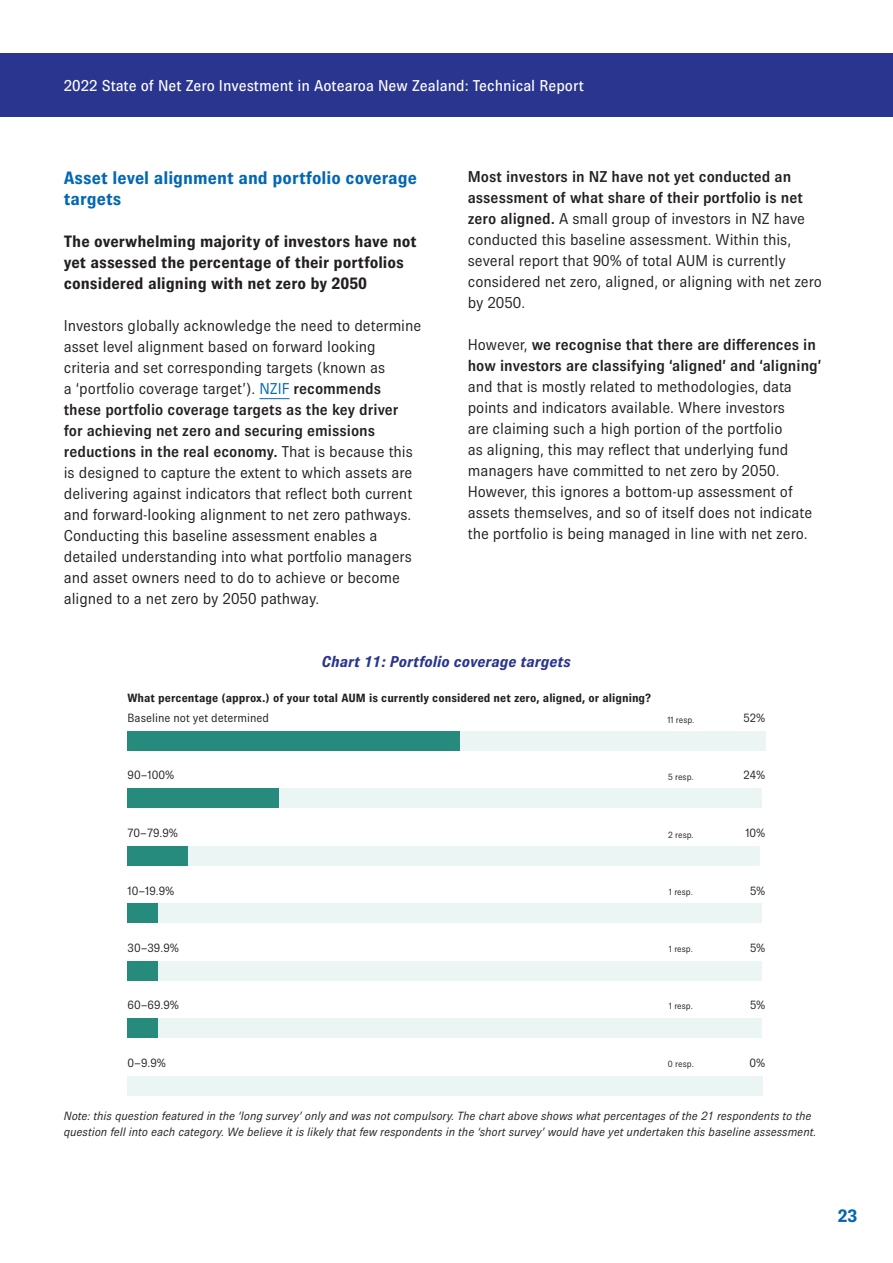
<style>
.page{position:relative;width:893px;height:1263px;background:#fff}
.page>*{position:absolute;margin:0;border:0;box-sizing:border-box;transform-origin:0 0}
.Heading_2{font:700 18px/21px "Brown Pro";color:#0267b3}
.Heading_4__no_space{font:700 16.5px/21px "Brown Pro";color:#231f20}
.Body_Text{font:15.75px/21px "Brown Pro";color:#231f20}
.Body_Text__no_space{font:15.75px/21px "Brown Pro";color:#231f20}
.t1{font:500 15.75px "Brown Pro";color:#fff}
.Chart_Title__span{font:italic 700 15.75px "Brown Pro";color:#29358f}
.ChartNotes__span{font:italic 12px/16.5px "Brown Pro";color:#231f20}
.t2{font:12px "Brown Pro";color:#231f20}
.t3{font:700 12px "Brown Pro";color:#231f20}
.t4{font:9px "Brown Pro";color:#231f20}
.s1{color:#0267b3}
.s2{font-weight:600}
</style>
<div class="page">
<div style="left:0;top:53px;width:893px;height:64px;background:#29358f"></div>
<hr style="left:259px;top:398px;width:30px;height:1px;background:#0267b3">
<div style="left:128px;top:731px;width:332px;height:19px;background:#268a7c"></div>
<div style="left:460px;top:731px;width:305px;height:19px;background:#ebf5f4"></div>
<div style="left:128px;top:788px;width:151px;height:20px;background:#268a7c"></div>
<div style="left:279px;top:788px;width:482px;height:20px;background:#ebf5f4"></div>
<div style="left:128px;top:846px;width:60px;height:19px;background:#268a7c"></div>
<div style="left:188px;top:846px;width:572px;height:19px;background:#ebf5f4"></div>
<div style="left:128px;top:903px;width:30px;height:20px;background:#268a7c"></div>
<div style="left:158px;top:903px;width:603px;height:20px;background:#ebf5f4"></div>
<div style="left:128px;top:961px;width:30px;height:19px;background:#268a7c"></div>
<div style="left:158px;top:961px;width:603px;height:19px;background:#ebf5f4"></div>
<div style="left:128px;top:1019px;width:30px;height:19px;background:#268a7c"></div>
<div style="left:158px;top:1019px;width:603px;height:19px;background:#ebf5f4"></div>
<div style="left:128px;top:1076px;width:635px;height:20px;background:#ebf5f4"></div>
<p class="t1" style="left:64px;top:77px;width:521px">2022 State of Net Zero Investment in Aotearoa New Zealand: Technical Report</p>
<p class="Heading_2" style="left:64px;top:167px;width:355px">Asset level alignment and portfolio coverage targets</p>
<p class="Heading_4__no_space" style="left:64px;top:231px;width:354px">The overwhelming majority of investors have not yet assessed the percentage of their portfolios considered aligning with net zero by 2050</p>
<p class="Body_Text__no_space" style="left:64px;top:315px;width:359px">Investors globally acknowledge the need to determine asset level alignment based on forward looking criteria and set corresponding targets (known as<br>a ‘portfolio coverage target’). <span class="s1">NZIF</span> <span class="s2">recommends these portfolio coverage targets as the key driver<br>for achieving net zero and securing emissions reductions in the real economy.</span> That is because this is designed to capture the extent to which assets are delivering against indicators that reflect both current and forward-looking alignment to net zero pathways.<br>Conducting this baseline assessment enables a detailed understanding into what portfolio managers and asset owners need to do to achieve or become aligned to a net zero by 2050 pathway.</p>
<p class="Body_Text" style="left:468px;top:166px;width:356px"><span class="s2">Most investors in NZ have not yet conducted an assessment of what share of their portfolio is net zero aligned.</span> A small group of investors in NZ have conducted this baseline assessment. Within this, several report that 90% of total AUM is currently considered net zero, aligned, or aligning with net zero by 2050.</p>
<p class="Body_Text" style="left:468px;top:334px;width:355px">However, <span class="s2">we recognise that there are differences in how investors are classifying ‘aligned’ and ‘aligning’ </span>and that is mostly related to methodologies, data points and indicators available. Where investors<br>are claiming such a high portion of the portfolio<br>as aligning, this may reflect that underlying fund managers have committed to net zero by 2050.<br>However, this ignores a bottom-up assessment of assets themselves, and so of itself does not indicate the portfolio is being managed in line with net zero.</p>
<p class="Chart_Title__span" style="left:322px;top:653px;width:251px">Chart 11: Portfolio coverage targets</p>
<p class="t3" style="left:128px;top:691px;width:525px">What percentage (approx.) of your total AUM is currently considered net zero, aligned, or aligning?</p>
<p class="t2" style="left:128px;top:711px;width:143px">Baseline not yet determined</p>
<p class="t4" style="left:667px;top:714px;width:29px">11 resp.</p>
<p class="t2" style="left:744px;top:711px;width:23px">52%</p>
<p class="t2" style="left:128px;top:769px;width:48px">90–100%</p>
<p class="t4" style="left:668px;top:772px;width:27px">5 resp.</p>
<p class="t2" style="left:743px;top:769px;width:23px">24%</p>
<p class="t2" style="left:128px;top:826px;width:52px">70–79.9%</p>
<p class="t4" style="left:668px;top:830px;width:27px">2 resp.</p>
<p class="t2" style="left:745px;top:826px;width:21px">10%</p>
<p class="t2" style="left:128px;top:884px;width:48px">10–19.9%</p>
<p class="t2" style="left:128px;top:941px;width:53px">30–39.9%</p>
<p class="t4" style="left:669px;top:887px;width:25px">1 resp.</p>
<p class="t4" style="left:669px;top:944px;width:25px">1 resp.</p>
<p class="t2" style="left:750px;top:884px;width:17px">5%</p>
<p class="t2" style="left:750px;top:941px;width:17px">5%</p>
<p class="t2" style="left:128px;top:999px;width:53px">60–69.9%</p>
<p class="t4" style="left:669px;top:1001px;width:25px">1 resp.</p>
<p class="t2" style="left:750px;top:999px;width:17px">5%</p>
<p class="t2" style="left:128px;top:1056px;width:40px">0–9.9%</p>
<p class="t4" style="left:668px;top:1059px;width:27px">0 resp.</p>
<p class="t2" style="left:750px;top:1056px;width:17px">0%</p>
<p class="ChartNotes__span" style="left:64px;top:1107px;width:754px">Note: this question featured in the ‘long survey’ only and was not compulsory. The chart above shows what percentages of the 21 respondents to the question fell into each category. We believe it is likely that few respondents in the ‘short survey’ would have yet undertaken this baseline assessment.</p>
<p class="Heading_2" style="left:838px;top:1205px;width:21px">23</p>
</div>
